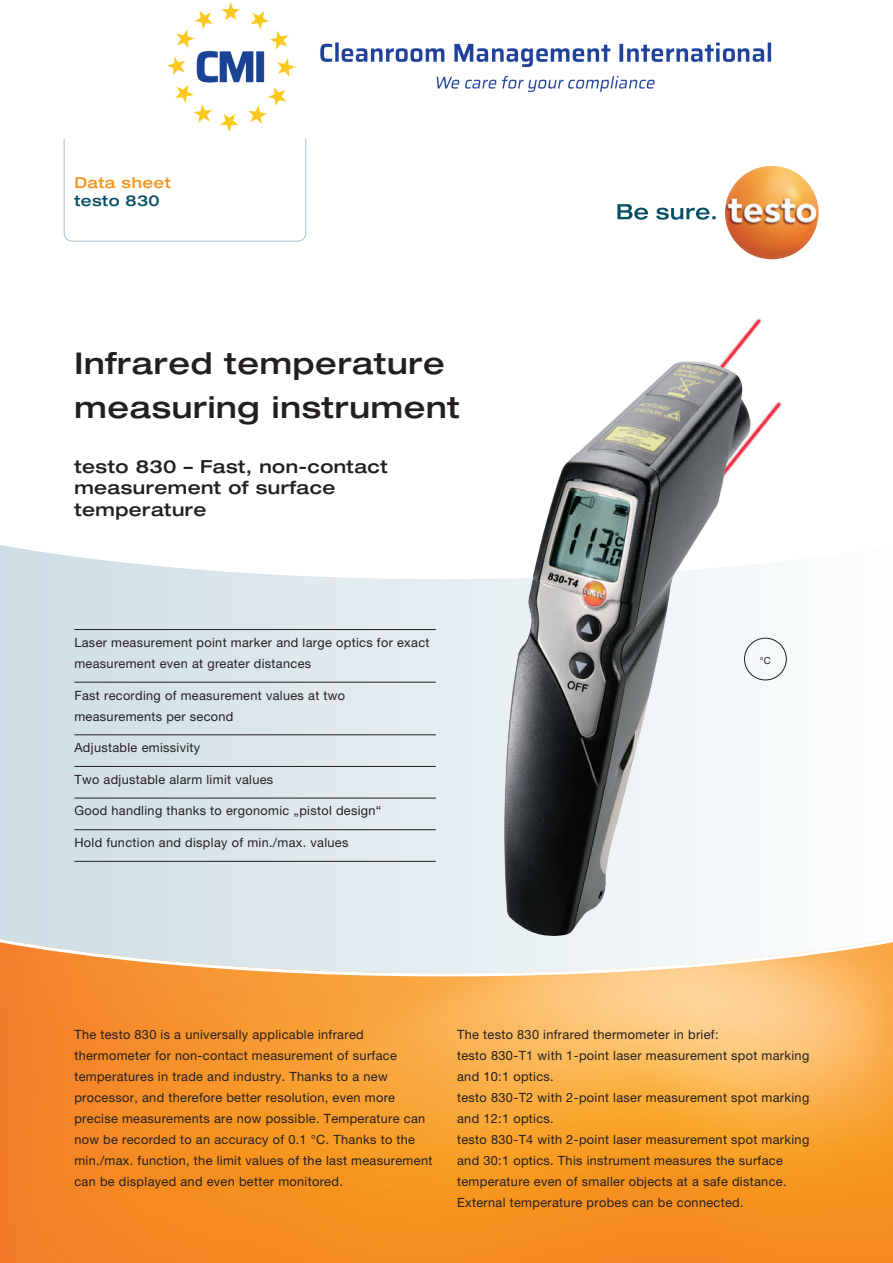
<style>
.page{position:relative;width:893px;height:1263px;background:#fff}
.page>*{position:absolute;margin:0;border:0;box-sizing:border-box;transform-origin:0 0}
.t1{font:500 expanded 30px/43.5px "Helvetica Neue LTW1 G";letter-spacing:.025em;color:#231f20}
.t2{font:500 expanded 18px/21.6px "Helvetica Neue LTW1 G";letter-spacing:.025em;color:#231f20}
.t3{font:500 expanded 15px "Helvetica Neue LTW1 G";letter-spacing:.025em;color:#f7931d}
.t4{font:500 expanded 15px "Helvetica Neue LTW1 G";letter-spacing:.025em;color:#074f64}
.t5{font:12.75px/21px "Helvetica Neue LTW1 G";letter-spacing:.025em;color:#231f20}
.t6{font:9.75px "Helvetica Neue LTW1 G";color:#231f20}
</style>
<div class="page">
<svg style="left:64px;top:140px;width:242px;height:102px"></svg>
<svg style="left:0;top:545px;width:504px;height:389px;background:#dce6ec"></svg>
<svg style="left:0;top:934px;width:893px;height:329px;background:#f6a448"></svg>
<img style="left:504px;top:318px;width:292px;height:621px">
<svg style="left:617px;top:204px;width:99px;height:16px"></svg>
<img style="left:725px;top:166px;width:94px;height:93px;border-radius:47px">
<div style="left:744px;top:638px;width:43px;height:42px;border:1px solid #231f20;border-radius:50%"></div>
<hr style="left:74px;top:629px;width:362px;height:1px;background:#231f20">
<hr style="left:74px;top:682px;width:362px;height:1px;background:#231f20">
<hr style="left:74px;top:734px;width:362px;height:1px;background:#231f20">
<hr style="left:74px;top:766px;width:362px;height:1px;background:#231f20">
<hr style="left:74px;top:798px;width:362px;height:1px;background:#231f20">
<hr style="left:74px;top:829px;width:362px;height:1px;background:#231f20">
<hr style="left:74px;top:861px;width:362px;height:1px;background:#231f20">
<img style="left:167px;top:2px;width:605px;height:130px">
<p class="t3" style="left:74px;top:173px;width:98px">Data sheet</p>
<p class="t4" style="left:74px;top:191px;width:87px">testo 830</p>
<h1 class="t1" style="left:74px;top:341px;width:387px">Infrared temperature measuring instrument</h1>
<h2 class="t2" style="left:74px;top:455px;width:315px">testo 830 – Fast, non-contact measurement of surface temperature</h2>
<p class="t5" style="left:74px;top:632px;width:357px">Laser measurement point marker and large optics for exact measurement even at greater distances</p>
<p class="t5" style="left:74px;top:684px;width:272px">Fast recording of measurement values at two measurements per second</p>
<p class="t5" style="left:74px;top:737px;width:127px">Adjustable emissivity</p>
<p class="t5" style="left:74px;top:769px;width:200px">Two adjustable alarm limit values</p>
<p class="t5" style="left:74px;top:800px;width:308px">Good handling thanks to ergonomic „pistol design“</p>
<p class="t5" style="left:74px;top:832px;width:276px">Hold function and display of min./max. values</p>
<p class="t6" style="left:760px;top:654px;width:13px">°C</p>
<p class="t5" style="left:74px;top:1024px;width:359px">The testo 830 is a universally applicable infrared thermometer for non-contact measurement of surface temperatures in trade and industry. Thanks to a new processor, and therefore better resolution, even more precise measurements are now possible. Temperature can now be recorded to an accuracy of 0.1 °C. Thanks to the min./max. function, the limit values of the last measurement can be displayed and even better monitored.</p>
<p class="t5" style="left:457px;top:1024px;width:354px">The testo 830 infrared thermometer in brief:<br>testo 830-T1 with 1-point laser measurement spot marking and 10:1 optics.<br>testo 830-T2 with 2-point laser measurement spot marking and 12:1 optics.<br>testo 830-T4 with 2-point laser measurement spot marking and 30:1 optics. This instrument measures the surface temperature even of smaller objects at a safe distance.<br>External temperature probes can be connected.</p>
</div>
